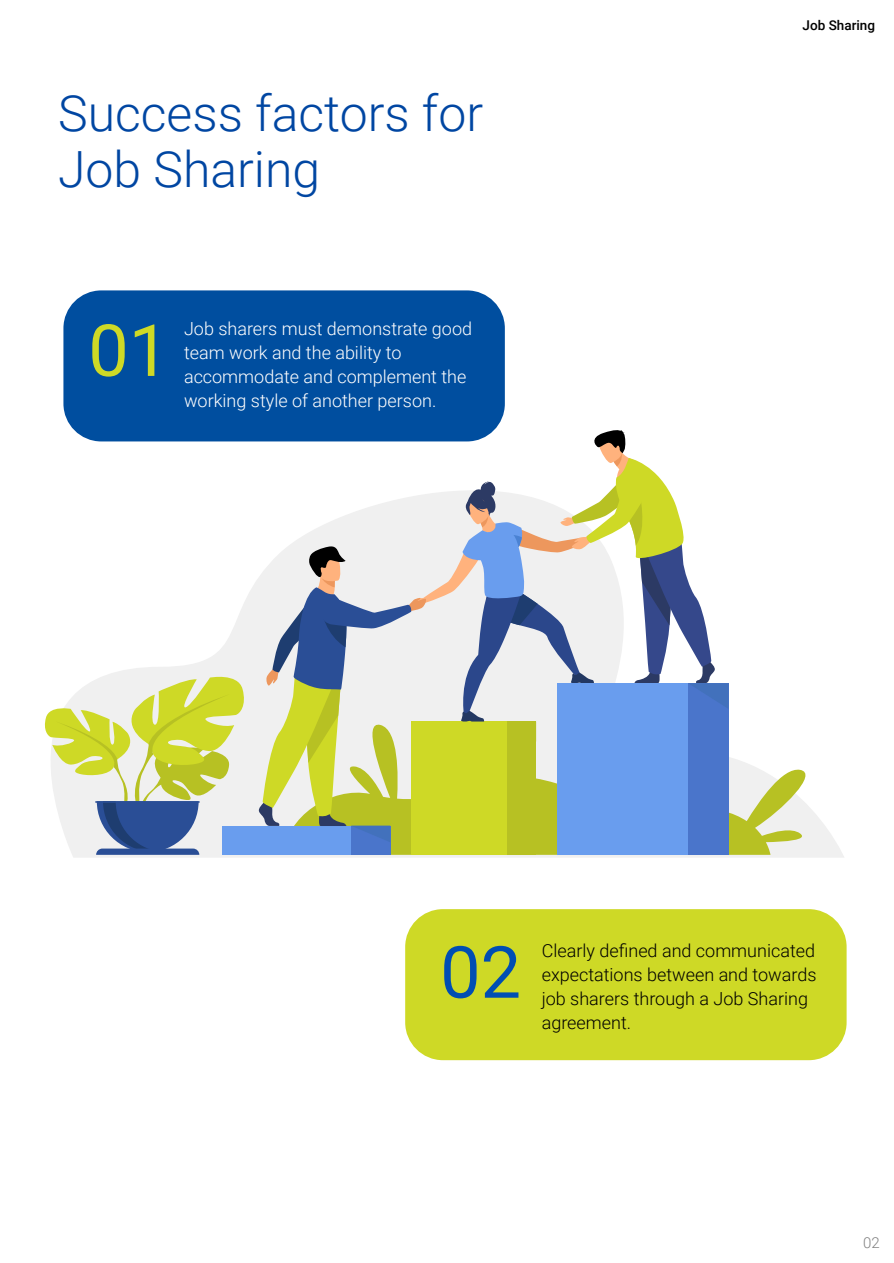
<style>
.page{position:relative;width:894px;height:1263px;background:#fff}
.page>*{position:absolute;margin:0;border:0;box-sizing:border-box;transform-origin:0 0}
.t1{font:72px "Roboto";color:#ced926}
.t2{font:72px "Roboto";color:#004eb3}
.t3{font:300 49.95px/56.1px "Roboto";color:#0046a2}
.t4{font:300 18px/24px "Roboto";color:#fff}
.t5{font:300 18px/24px "Roboto";color:#000}
.t6{font:300 15px "Roboto";color:#808080}
.t7{font:500 13.5px "Roboto";color:#000}
</style>
<div class="page">
<div style="left:63px;top:290px;width:441px;height:151px;background:#004e9f;border-radius:38px"></div>
<div style="left:405px;top:909px;width:441px;height:151px;background:#ced926;border-radius:38px"></div>
<svg style="left:73px;top:579px;width:771px;height:279px"></svg>
<svg style="left:390px;top:720px;width:429px;height:135px"></svg>
<div style="left:262px;top:826px;width:128px;height:29px;background:#4a75cb"></div>
<div style="left:222px;top:826px;width:128px;height:29px;background:#699dee"></div>
<div style="left:440px;top:721px;width:96px;height:134px;background:#b7c123"></div>
<div style="left:411px;top:721px;width:95px;height:134px;background:#ced926"></div>
<svg style="left:44px;top:672px;width:203px;height:183px"></svg>
<hr style="left:95px;top:801px;width:105px;height:2px;background:#2a4e96">
<div style="left:597px;top:683px;width:131px;height:172px;background:#4a75cb"></div>
<div style="left:557px;top:683px;width:131px;height:172px;background:#699dee"></div>
<svg style="left:258px;top:429px;width:470px;height:413px"></svg>
<h2 class="t3" style="left:58px;top:91px;width:426px">Success factors for<br>Job Sharing</h2>
<h1 class="t1" style="left:88px;top:322px;width:82px">01</h1>
<p class="t4" style="left:184px;top:319px;width:289px">Job sharers must demonstrate good team work and the ability to accommodate and complement the working style of another person.</p>
<p class="t7" style="left:802px;top:19px;width:74px">Job Sharing</p>
<h1 class="t2" style="left:440px;top:944px;width:82px">02</h1>
<p class="t5" style="left:541px;top:941px;width:276px">Clearly defined and communicated expectations between and towards job sharers through a Job Sharing agreement.</p>
<p class="t6" style="left:862px;top:1236px;width:18px">02</p>
</div>
